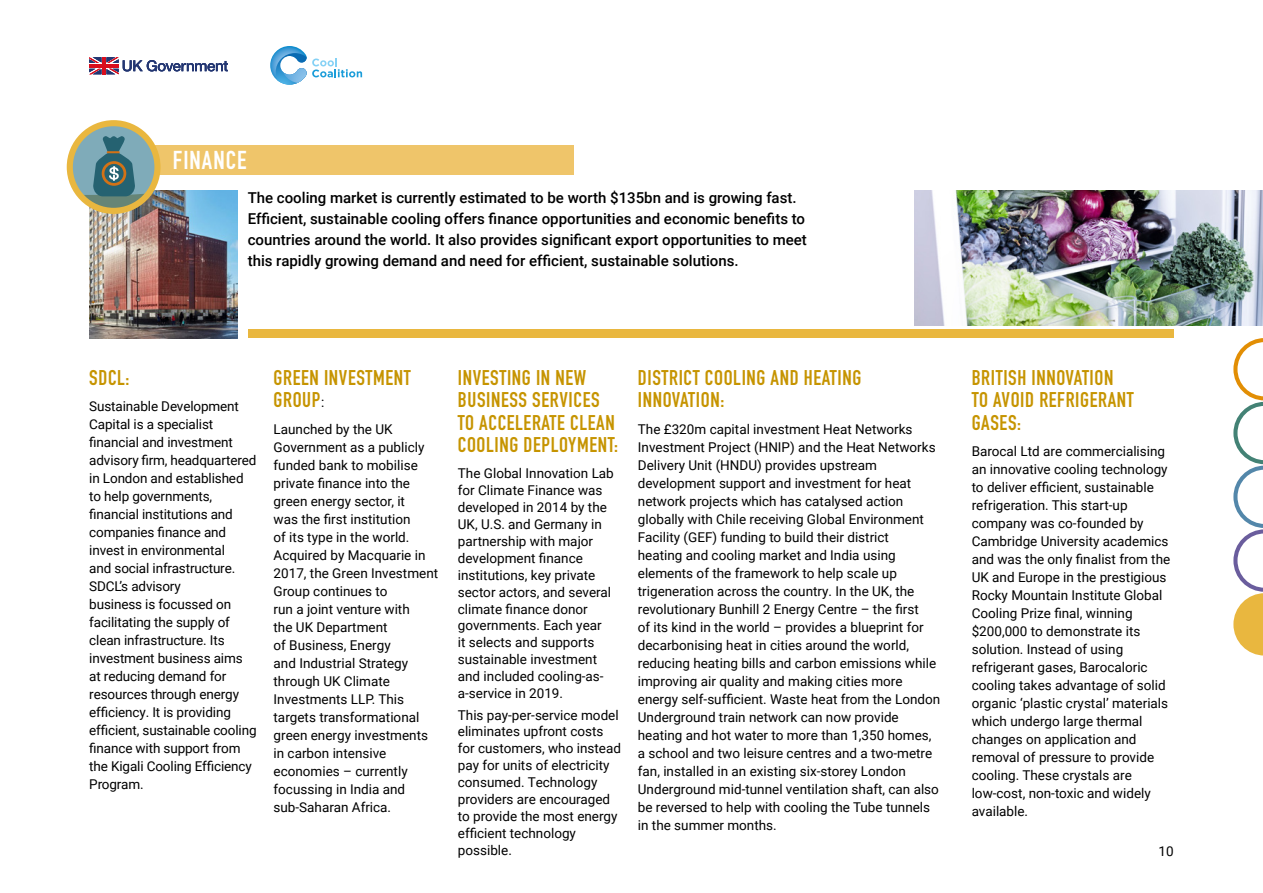
<style>
.page{position:relative;width:1263px;height:893px;background:#fff}
.page>*{position:absolute;margin:0;border:0;box-sizing:border-box;transform-origin:0 0}
.t1{font:700 25.5px "DIN Condensed";letter-spacing:.04em;color:#fff}
.t2{font:700 21px/22.5px "DIN Condensed";letter-spacing:.03em;color:#c69400}
.t3{font:500 15px/21px "Roboto";color:#000}
.t4{font:13.5px/18px "Roboto";color:#000}
.s1{font-family:"Roboto";font-weight:400;font-size:13.5px;color:#000}
</style>
<div class="page">
<svg style="left:270px;top:46px;width:92px;height:39px"></svg>
<svg style="left:89px;top:57px;width:139px;height:17px"></svg>
<div style="left:248px;top:330px;width:926px;height:8px;background:#e9b73f"></div>
<div style="left:89px;top:145px;width:485px;height:29px;background:#efc56a"></div>
<img style="left:89px;top:190px;width:148px;height:148px">
<img style="left:914px;top:190px;width:348px;height:135px">
<svg style="left:70px;top:123px;width:87px;height:88px;background:#879f97"></svg>
<div style="left:67px;top:120px;width:94px;height:94px;border:6px solid #e9b73f;border-radius:50%"></div>
<svg style="left:1233px;top:338px;width:30px;height:318px"></svg>
<h1 class="t1" style="left:173px;top:143px;width:75px">FINANCE</h1>
<p class="t3" style="left:248px;top:186px;width:561px">The cooling market is currently estimated to be worth $135bn and is growing fast.<br>Efficient, sustainable cooling offers finance opportunities and economic benefits to countries around the world. It also provides significant export opportunities to meet this rapidly growing demand and need for efficient, sustainable solutions.</p>
<h2 class="t2" style="left:89px;top:366px;width:42px">SDCL:</h2>
<p class="t4" style="left:89px;top:397px;width:169px">Sustainable Development<br>Capital is a specialist financial and investment advisory firm, headquartered in London and established to help governments, financial institutions and companies finance and invest in environmental<br>and social infrastructure.<br>SDCL’s advisory<br>business is focussed on facilitating the supply of clean infrastructure. Its investment business aims at reducing demand for resources through energy efficiency. It is providing efficient, sustainable cooling finance with support from the Kigali Cooling Efficiency<br>Program.</p>
<h2 class="t2" style="left:274px;top:366px;width:139px">GREEN INVESTMENT<br>GROUP<span class="s1">:</span></h2>
<p class="t4" style="left:274px;top:420px;width:166px">Launched by the UK<br>Government as a publicly funded bank to mobilise private finance into the green energy sector, it<br>was the first institution<br>of its type in the world.<br>Acquired by Macquarie in<br>2017, the Green Investment<br>Group continues to<br>run a joint venture with<br>the UK Department<br>of Business, Energy<br>and Industrial Strategy through UK Climate<br>Investments LLP. This targets transformational green energy investments in carbon intensive economies – currently focussing in India and sub-Saharan Africa.</p>
<h2 class="t2" style="left:458px;top:366px;width:162px">INVESTING IN NEW<br>BUSINESS SERVICES<br>TO ACCELERATE CLEAN<br>COOLING DEPLOYMENT:</h2>
<p class="t4" style="left:458px;top:464px;width:158px;line-height:17px">The Global Innovation Lab for Climate Finance was developed in 2014 by the<br>UK, U.S. and Germany in partnership with major development finance institutions, key private sector actors, and several climate finance donor governments. Each year<br>it selects and supports sustainable investment and included cooling-as&shy;a-service in 2019.</p>
<p class="t4" style="left:458px;top:706px;width:165px;line-height:17px">This pay-per-service model eliminates upfront costs for customers, who instead pay for units of electricity consumed. Technology providers are encouraged to provide the most energy efficient technology possible.</p>
<h2 class="t2" style="left:638px;top:366px;width:225px">DISTRICT COOLING AND HEATING<br>INNOVATION:</h2>
<p class="t4" style="left:638px;top:420px;width:304px">The £320m capital investment Heat Networks Investment Project (HNIP) and the Heat Networks Delivery Unit (HNDU) provides upstream development support and investment for heat network projects which has catalysed action globally with Chile receiving Global Environment Facility (GEF) funding to build their district<br>heating and cooling market and India using elements of the framework to help scale up trigeneration across the country. In the UK, the revolutionary Bunhill 2 Energy Centre – the first<br>of its kind in the world – provides a blueprint for decarbonising heat in cities around the world, reducing heating bills and carbon emissions while improving air quality and making cities more energy self-sufficient. Waste heat from the London Underground train network can now provide heating and hot water to more than 1,350 homes, a school and two leisure centres and a two-metre fan, installed in an existing six-storey London Underground mid-tunnel ventilation shaft, can also be reversed to help with cooling the Tube tunnels in the summer months.</p>
<h2 class="t2" style="left:972px;top:366px;width:164px">BRITISH INNOVATION<br>TO AVOID REFRIGERANT<br>GASES:</h2>
<p class="t4" style="left:972px;top:442px;width:200px">Barocal Ltd are commercialising an innovative cooling technology to deliver efficient, sustainable refrigeration. This start-up company was co-founded by<br>Cambridge University academics and was the only finalist from the<br>UK and Europe in the prestigious<br>Rocky Mountain Institute Global<br>Cooling Prize final, winning $200,000 to demonstrate its solution. Instead of using refrigerant gases, Barocaloric cooling takes advantage of solid organic ‘plastic crystal’ materials which undergo large thermal changes on application and removal of pressure to provide cooling. These crystals are low-cost, non-toxic and widely available.</p>
<p class="t4" style="left:1158px;top:842px;width:17px">10</p>
</div>
